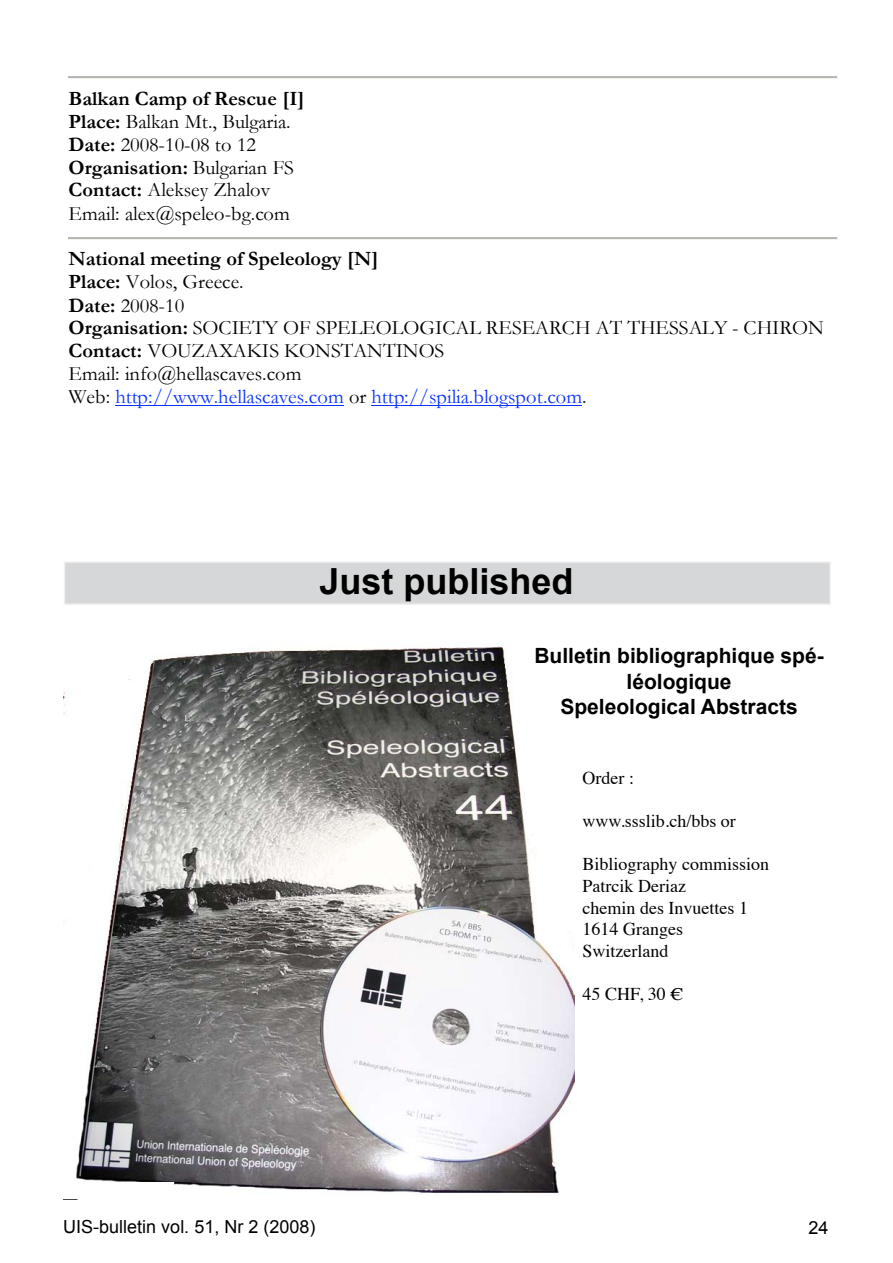
<style>
.page{position:relative;width:893px;height:1263px;background:#fff}
.page>*{position:absolute;margin:0;border:0;box-sizing:border-box;transform-origin:0 0}
.t1{font:700 36px "Arial";color:#000}
.t2{font:700 21px/25.2px "Arial";color:#000;text-align:center}
.t3{font:20.4px/23px "Garamond";color:#000}
.t4{font:18px/21.6px "Times";color:#000}
.t5{font:18px "Arial";color:#000}
.s1{font-weight:700}
.s2{color:#0a31ff}
</style>
<div class="page">
<hr style="left:69px;top:76px;width:769px;height:2px;background:#bab6a9">
<hr style="left:69px;top:76px;width:768px;height:1px;background:#b8b8b8">
<hr style="left:69px;top:78px;width:768px;height:1px;background:#f1f1f1">
<hr style="left:69px;top:237px;width:769px;height:2px;background:#bab6a9">
<hr style="left:69px;top:237px;width:768px;height:1px;background:#b8b8b8">
<hr style="left:69px;top:239px;width:768px;height:1px;background:#f1f1f1">
<hr style="left:116px;top:405px;width:228px;height:1px;background:#0a31ff">
<hr style="left:371px;top:405px;width:211px;height:1px;background:#0a31ff">
<div style="left:64px;top:561px;width:767px;height:44px;background:#d6d7d8;border:2px solid #efeff0"></div>
<img style="left:64px;top:646px;width:510px;height:547px">
<p class="t3" style="left:69px;top:89px;width:238px"><span class="s1">Balkan Camp of Rescue [I]<br>Place:</span> Balkan Mt., Bulgaria.<br><span class="s1">Date:</span> 2008-10-08 to 12<br><span class="s1">Organisation:</span> Bulgarian FS<br><span class="s1">Contact:</span> Aleksey Zhalov<br>Email: alex@speleo-bg.com</p>
<p class="t3" style="left:69px;top:249px;width:757px"><span class="s1">National meeting of Speleology [N]<br>Place:</span> Volos, Greece.<br><span class="s1">Date:</span> 2008-10<br><span class="s1">Organisation:</span> SOCIETY OF SPELEOLOGICAL RESEARCH AT THESSALY - CHIRON <span class="s1">Contact:</span> VOUZAXAKIS KONSTANTINOS<br>Email: info@hellascaves.com<br>Web: <span class="s2">http://www.hellascaves.com</span> or <span class="s2">http://spilia.blogspot.com</span>.</p>
<h1 class="t1" style="left:319px;top:561px;width:256px">Just published</h1>
<p class="t2" style="left:534px;top:643px;width:291px">Bulletin bibliographique spé&shy;léologique<br>Speleological Abstracts</p>
<p class="t4" style="left:583px;top:766px;width:53px">Order :</p>
<p class="t4" style="left:583px;top:809px;width:155px">www.ssslib.ch/bbs or</p>
<p class="t4" style="left:583px;top:852px;width:188px">Bibliography commission<br>Patrcik Deriaz<br>chemin des Invuettes 1<br>1614 Granges<br>Switzerland</p>
<p class="t4" style="left:583px;top:982px;width:102px">45 CHF, 30 €</p>
<p class="t5" style="left:63px;top:1216px;width:254px">UIS-bulletin vol. 51, Nr 2 (2008)</p>
<p class="t5" style="left:809px;top:1217px;width:22px">24</p>
</div>
